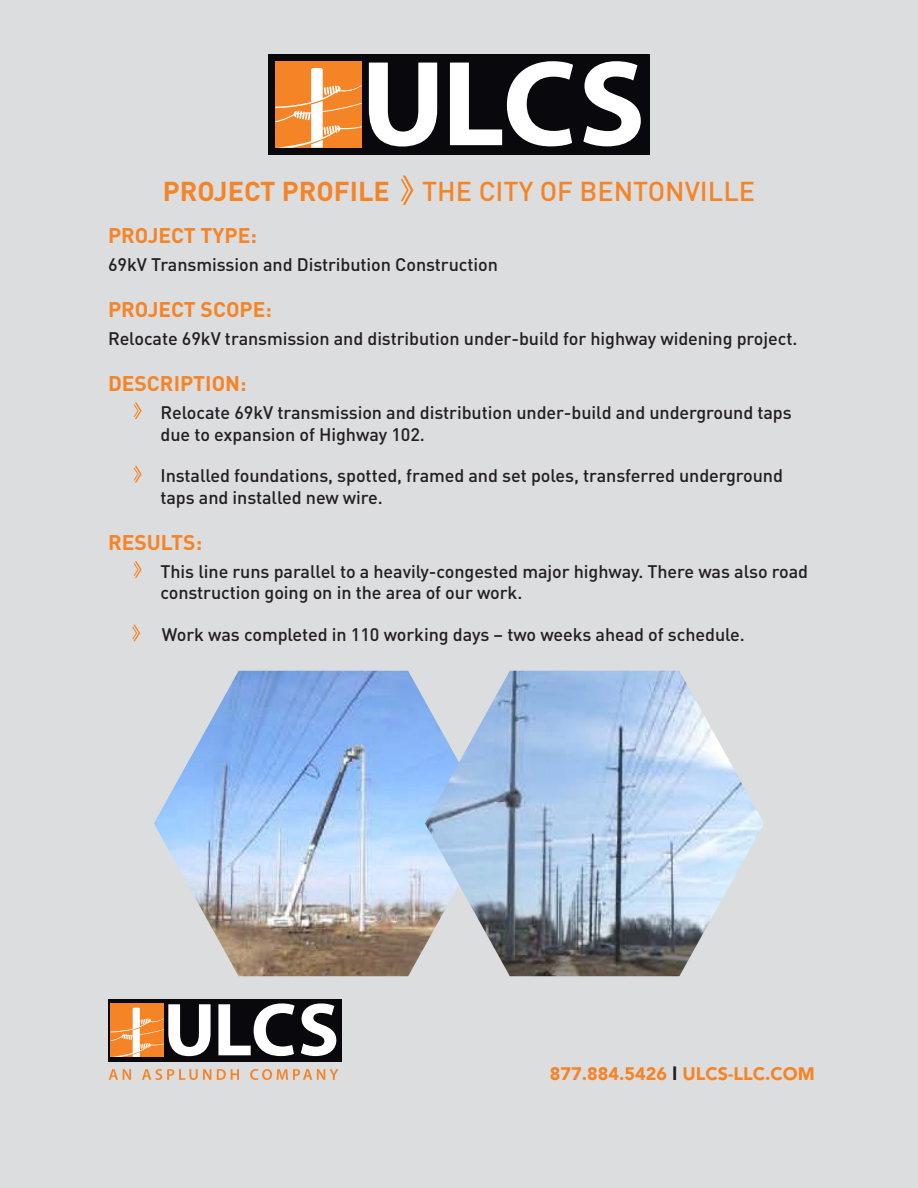
<style>
.page{position:relative;width:918px;height:1188px;background:#dcdddf}
.page>*{position:absolute;margin:0;border:0;box-sizing:border-box;transform-origin:0 0}
.t1{font:500 27px "DIN";color:#f58427}
.Subheader{font:700 21px "DIN";color:#f58427}
.Paragraph_Text{font:500 18px/21.6px "DIN";letter-spacing:-.005em;color:#231f20}
.t2{font:900 18px "Avenir";color:#f58427}
.s1{font-weight:700}
.s2{color:#231f20}
</style>
<div class="page">
<svg style="left:134px;top:402px;width:8px;height:17px"></svg>
<svg style="left:134px;top:466px;width:8px;height:16px"></svg>
<svg style="left:134px;top:561px;width:8px;height:17px"></svg>
<svg style="left:132px;top:625px;width:8px;height:16px"></svg>
<div style="left:268px;top:54px;width:382px;height:101px;background:#08080d"></div>
<svg style="left:369px;top:63px;width:68px;height:84px"></svg>
<svg style="left:450px;top:61px;width:123px;height:85px"></svg>
<svg style="left:583px;top:61px;width:58px;height:85px"></svg>
<div style="left:275px;top:61px;width:87px;height:87px;background:#f58427"></div>
<svg style="left:275px;top:68px;width:87px;height:80px"></svg>
<div style="left:108px;top:999px;width:234px;height:62px;background:#08080d"></div>
<svg style="left:218px;top:1003px;width:77px;height:53px"></svg>
<svg style="left:301px;top:1003px;width:35px;height:53px"></svg>
<svg style="left:109px;top:1069px;width:22px;height:11px"></svg>
<svg style="left:142px;top:1069px;width:69px;height:11px"></svg>
<svg style="left:217px;top:1069px;width:22px;height:11px"></svg>
<svg style="left:250px;top:1069px;width:88px;height:11px"></svg>
<svg style="left:111px;top:1004px;width:100px;height:53px"></svg>
<svg style="left:401px;top:176px;width:12px;height:29px"></svg>
<img style="left:154px;top:671px;width:271px;height:305px">
<img style="left:425px;top:671px;width:339px;height:305px">
<h1 class="t1" style="left:163px;top:174px;width:594px"><span class="s1">PROJECT PROFILE</span> THE CITY OF BENTONVILLE</h1>
<p class="Subheader" style="left:108px;top:222px;width:151px">PROJECT TYPE:</p>
<p class="Paragraph_Text" style="left:108px;top:254px;width:392px">69kV Transmission and Distribution Construction</p>
<p class="Subheader" style="left:108px;top:296px;width:165px">PROJECT SCOPE:</p>
<p class="Paragraph_Text" style="left:108px;top:327px;width:691px">Relocate 69kV transmission and distribution under-build for highway widening project.</p>
<p class="Subheader" style="left:108px;top:369px;width:140px">DESCRIPTION:</p>
<p class="Paragraph_Text" style="left:160px;top:401px;width:633px">Relocate 69kV transmission and distribution under-build and underground taps due to expansion of Highway 102.</p>
<p class="Paragraph_Text" style="left:160px;top:465px;width:624px">Installed foundations, spotted, framed and set poles, transferred underground taps and installed new wire.</p>
<p class="Subheader" style="left:108px;top:528px;width:96px">RESULTS:</p>
<p class="Paragraph_Text" style="left:160px;top:560px;width:649px">This line runs parallel to a heavily-congested major highway. There was also road construction going on in the area of our work.</p>
<p class="Paragraph_Text" style="left:162px;top:623px;width:584px">Work was completed in 110 working days – two weeks ahead of schedule.</p>
<p class="t2" style="left:550px;top:1063px;width:266px">877.884.5426 <span class="s2">l</span> ULCS-LLC.COM</p>
</div>
